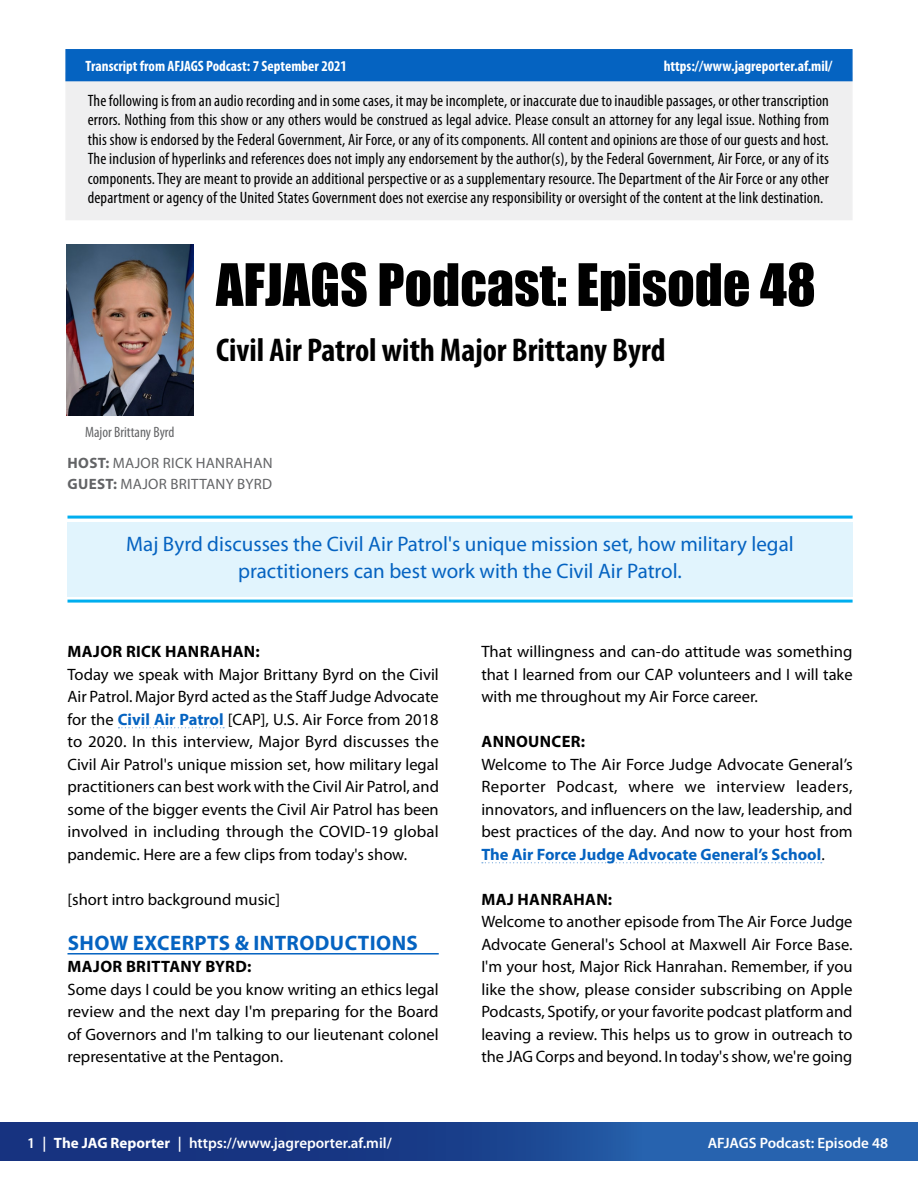
<style>
.page{position:relative;width:918px;height:1188px;background:#fff}
.page>*{position:absolute;margin:0;border:0;box-sizing:border-box;transform-origin:0 0}
.t1{font:54px "Impact";color:#000}
.TITLE_Long{font:700 condensed 33px "Myriad Pro";color:#000}
.t2{font:21px/27px "Myriad Pro";color:#0563c1;text-align:center}
.Takeaways{font:700 21px "Myriad Pro";letter-spacing:.02em;color:#0563c1}
.t3{font:16.5px/22.5px "Myriad Pro";color:#000;text-align:justify}
.Disclaimer{font:condensed 16.5px/19.5px "Myriad Pro";letter-spacing:.01em;color:#000;text-align:justify}
.Speaker{font:700 16.5px "Myriad Pro";letter-spacing:.02em;color:#000}
.t4{font:600 15px "Myriad Pro";color:#fff}
.Author{font:15px "Myriad Pro";letter-spacing:.02em;color:#636466}
.Post_Date{font:700 condensed 15px "Myriad Pro";color:#fff}
.Header_Link{font:700 condensed 15px "Myriad Pro";color:#fff}
.Photo_Caption{font:condensed 15px "Myriad Pro";color:#636466}
.s1{font-weight:700}
.s2{font-weight:700;color:#0563c1}
</style>
<div class="page">
<div style="left:65px;top:72px;width:788px;height:148px;background:#efeff0"></div>
<div style="left:65px;top:49px;width:788px;height:32px;background:#0563c1"></div>
<div style="left:0;top:1122px;width:918px;height:39px;background:linear-gradient(to right,#122673,#2969b5)"></div>
<img style="left:67px;top:244px;width:126px;height:172px">
<div style="left:68px;top:522px;width:785px;height:75px;background:#e1f4fd"></div>
<hr style="left:68px;top:516px;width:785px;height:3px;background:#00aeef">
<hr style="left:68px;top:600px;width:785px;height:3px;background:#00aeef">
<svg style="left:118px;top:727px;width:106px;height:1px"></svg>
<hr style="left:68px;top:953px;width:371px;height:2px;background:#0563c1">
<svg style="left:482px;top:862px;width:340px;height:1px"></svg>
<p class="Post_Date" style="left:86px;top:56px;width:263px">Transcript from AFJAGS Podcast: 7 September 2021</p>
<p class="Header_Link" style="left:664px;top:56px;width:170px">https://www.jagreporter.af.mil/</p>
<p class="Disclaimer" style="left:88px;top:90px;width:743px">The following is from an audio recording and in some cases, it may be incomplete, or inaccurate due to inaudible passages, or other transcription errors. Nothing from this show or any others would be construed as legal advice. Please consult an attorney for any legal issue. Nothing from this show is endorsed by the Federal Government, Air Force, or any of its components. All content and opinions are those of our guests and host.<br>The inclusion of hyperlinks and references does not imply any endorsement by the author(s), by the Federal Government, Air Force, or any of its components. They are meant to provide an additional perspective or as a supplementary resource. The Department of the Air Force or any other department or agency of the United States Government does not exercise any responsibility or oversight of the content at the link destination.</p>
<p class="Photo_Caption" style="left:85px;top:423px;width:91px">Major Brittany Byrd</p>
<h1 class="t1" style="left:216px;top:243px;width:601px">AFJAGS Podcast: Episode 48</h1>
<h1 class="TITLE_Long" style="left:216px;top:330px;width:451px">Civil Air Patrol with Major Brittany Byrd</h1>
<p class="Author" style="left:68px;top:453px;width:207px"><span class="s1">HOST:</span> MAJOR RICK HANRAHAN</p>
<p class="Author" style="left:68px;top:474px;width:206px"><span class="s1">GUEST:</span> MAJOR BRITTANY BYRD</p>
<p class="t2" style="left:126px;top:530px;width:669px">Maj Byrd discusses the Civil Air Patrol's unique mission set, how military legal practitioners can best work with the Civil Air Patrol.</p>
<h2 class="Speaker" style="left:68px;top:641px;width:194px">MAJOR RICK HANRAHAN:</h2>
<p class="t3" style="left:68px;top:663px;width:373px">Today we speak with Major Brittany Byrd on the Civil Air Patrol. Major Byrd acted as the Staff Judge Advocate for the <span class="s2">Civil Air Patrol</span> [CAP], U.S. Air Force from 2018 to 2020. In this interview, Major Byrd discusses the Civil Air Patrol's unique mission set, how military legal practitioners can best work with the Civil Air Patrol, and some of the bigger events the Civil Air Patrol has been involved in including through the COVID-19 global pandemic. Here are a few clips from today's show.</p>
<p class="t3" style="left:68px;top:888px;width:214px">[short intro background music]</p>
<h1 class="Takeaways" style="left:68px;top:929px;width:352px">SHOW EXCERPTS &amp; INTRODUCTIONS</h1>
<h2 class="Speaker" style="left:68px;top:956px;width:185px">MAJOR BRITTANY BYRD:</h2>
<p class="t3" style="left:67px;top:978px;width:373px">Some days I could be you know writing an ethics legal review and the next day I'm preparing for the Board of Governors and I'm talking to our lieutenant colonel representative at the Pentagon.</p>
<p class="t3" style="left:481px;top:640px;width:373px">That willingness and can-do attitude was something that I learned from our CAP volunteers and I will take with me throughout my Air Force career.</p>
<h2 class="Speaker" style="left:482px;top:731px;width:105px">ANNOUNCER:</h2>
<p class="t3" style="left:481px;top:753px;width:373px">Welcome to The Air Force Judge Advocate General’s Reporter Podcast, where we interview leaders, innovators, and influencers on the law, leadership, and best practices of the day. And now to your host from <span class="s2">The Air Force Judge Advocate General’s School</span>.</p>
<h2 class="Speaker" style="left:482px;top:888px;width:132px">MAJ HANRAHAN:</h2>
<p class="t3" style="left:481px;top:910px;width:373px">Welcome to another episode from The Air Force Judge Advocate General's School at Maxwell Air Force Base.<br>I'm your host, Major Rick Hanrahan. Remember, if you like the show, please consider subscribing on Apple Podcasts, Spotify, or your favorite podcast platform and leaving a review. This helps us to grow in outreach to the JAG Corps and beyond. In today's show, we're going</p>
<p class="t4" style="left:27px;top:1133px;width:366px">1 | <span class="s1">The JAG Reporter</span> | https://www.jagreporter.af.mil/</p>
<p class="t4" style="left:708px;top:1133px;width:182px">AFJAGS Podcast: Episode 48</p>
</div>
